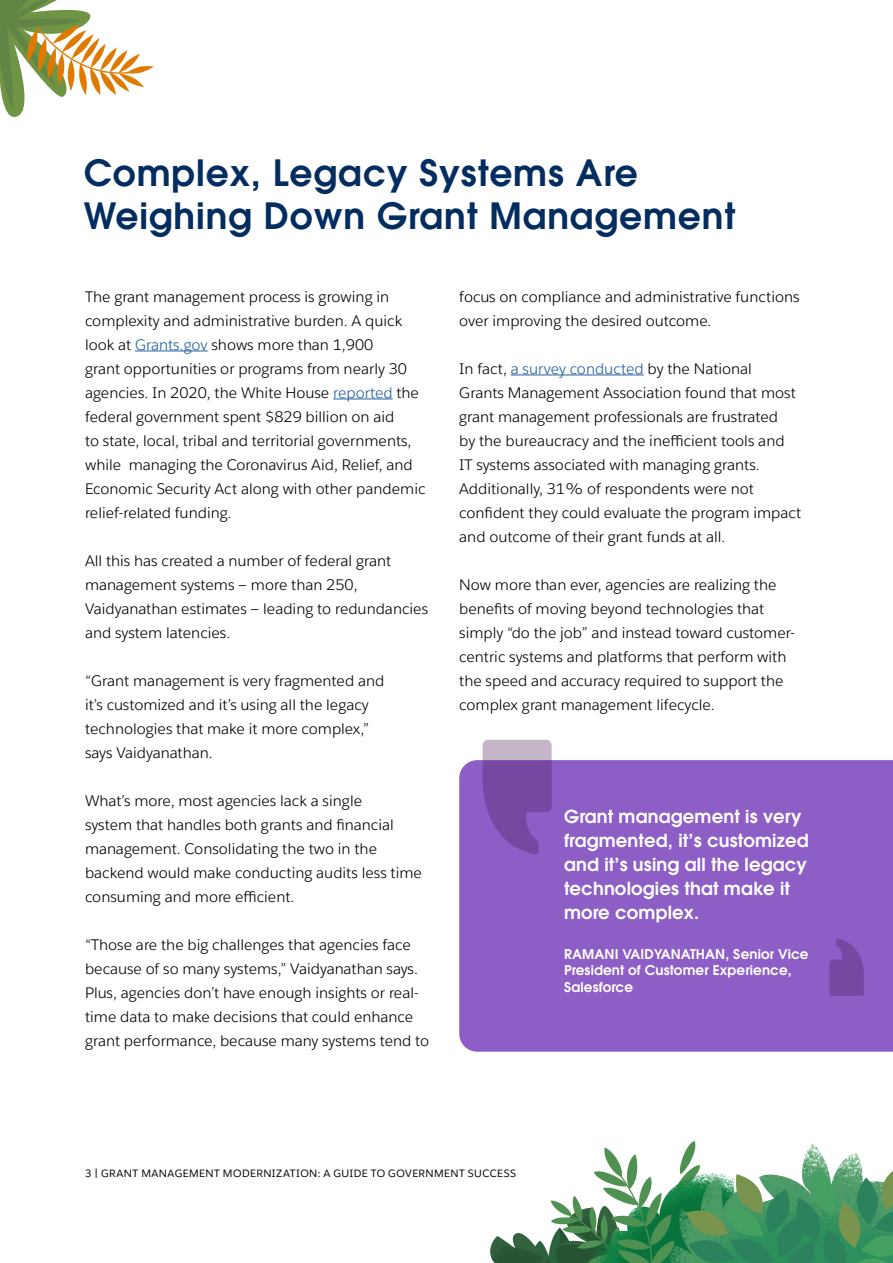
<style>
.page{position:relative;width:893px;height:1263px;background:#fff}
.page>*{position:absolute;margin:0;border:0;box-sizing:border-box;transform-origin:0 0}
.t1{font:600 36px/43.2px "ITC Avant Garde Std";letter-spacing:.025em;color:#032d60}
.t2{font:600 18px/24px "ITC Avant Garde Pro";letter-spacing:.01em;color:#fff}
.t3{font:15px/24px "Salesforce Sans";color:#000101}
.t4{font:600 13.5px/16.2px "ITC Avant Garde Pro";letter-spacing:.01em;color:#fff}
.t5{font:10.5px "Salesforce Sans";letter-spacing:.04em;color:#000}
.s1{color:#215e9e}
</style>
<div class="page">
<hr style="left:135px;top:351px;width:73px;height:1px;background:#215e9e">
<hr style="left:333px;top:399px;width:60px;height:1px;background:#215e9e">
<svg style="left:490px;top:1141px;width:403px;height:122px"></svg>
<svg style="left:0;top:0;width:154px;height:117px"></svg>
<hr style="left:511px;top:375px;width:133px;height:1px;background:#215e9e">
<div style="left:459px;top:760px;width:434px;height:292px;background:#8c5ec6"></div>
<svg style="left:829px;top:938px;width:36px;height:58px;background:#7b4daa"></svg>
<svg style="left:481px;top:740px;width:71px;height:115px;background:#8961b1"></svg>
<h1 class="t1" style="left:84px;top:150px;width:653px">Complex, Legacy Systems Are<br>Weighing Down Grant Management</h1>
<p class="t3" style="left:85px;top:284px;width:342px">The grant management process is growing in complexity and administrative burden. A quick look at <span class="s1">Grants.gov</span> shows more than 1,900<br>grant opportunities or programs from nearly 30 agencies. In 2020, the White House <span class="s1">reported</span> the federal government spent $829 billion on aid<br>to state, local, tribal and territorial governments, while managing the Coronavirus Aid, Relief, and Economic Security Act along with other pandemic relief-related funding.</p>
<p class="t3" style="left:85px;top:548px;width:345px">All this has created a number of federal grant management systems — more than 250, Vaidyanathan estimates — leading to redundancies and system latencies.</p>
<p class="t3" style="left:85px;top:668px;width:301px">“Grant management is very fragmented and it’s customized and it’s using all the legacy technologies that make it more complex,” says Vaidyanathan.</p>
<p class="t3" style="left:85px;top:788px;width:338px">What’s more, most agencies lack a single<br>system that handles both grants and financial management. Consolidating the two in the backend would make conducting audits less time consuming and more efficient.</p>
<p class="t3" style="left:85px;top:932px;width:346px">“Those are the big challenges that agencies face because of so many systems,” Vaidyanathan says.<br>Plus, agencies don’t have enough insights or real&shy;time data to make decisions that could enhance grant performance, because many systems tend to</p>
<p class="t3" style="left:459px;top:284px;width:342px">focus on compliance and administrative functions over improving the desired outcome.</p>
<p class="t3" style="left:459px;top:356px;width:344px">In fact, <span class="s1">a survey conducted</span> by the National<br>Grants Management Association found that most grant management professionals are frustrated<br>by the bureaucracy and the inefficient tools and IT systems associated with managing grants.<br>Additionally, 31% of respondents were not confident they could evaluate the program impact and outcome of their grant funds at all.</p>
<p class="t3" style="left:459px;top:572px;width:337px">Now more than ever, agencies are realizing the benefits of moving beyond technologies that simply “do the job” and instead toward customer&shy;centric systems and platforms that perform with the speed and accuracy required to support the complex grant management lifecycle.</p>
<p class="t2" style="left:564px;top:804px;width:246px">Grant management is very fragmented, it’s customized and it’s using all the legacy technologies that make it more complex.</p>
<p class="t4" style="left:564px;top:946px;width:246px">RAMANI VAIDYANATHAN, Senior Vice<br>President of Customer Experience,<br>Salesforce</p>
<p class="t5" style="left:85px;top:1167px;width:432px">3 | GRANT MANAGEMENT MODERNIZATION: A GUIDE TO GOVERNMENT SUCCESS</p>
</div>
